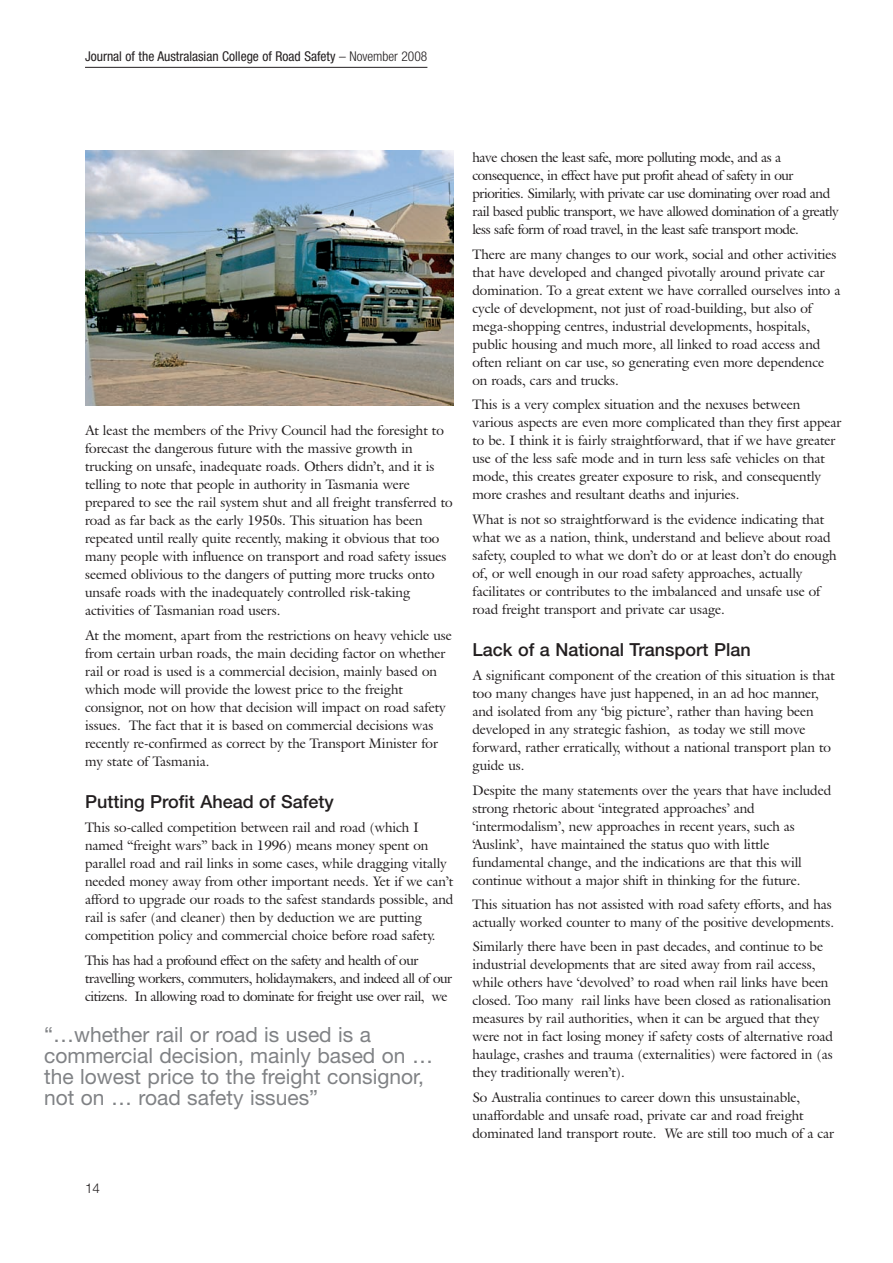
<style>
.page{position:relative;width:893px;height:1263px;background:#fff}
.page>*{position:absolute;margin:0;border:0;box-sizing:border-box;transform-origin:0 0}
.t1{font:21px/21px "Helvetica Neue LT";color:#808285}
.t2{font:500 18px "Helvetica Neue LT";color:#231f20}
.t3{font:13.5px/18px "Galliard IT Cby BT";color:#231f20}
.t4{font:13.5px/18px "Galliard IT Cby BT";letter-spacing:-.03em;color:#231f20}
.t5{font:condensed 13.5px "Helvetica Neue LT";color:#231f20}
.t6{font:300 13.5px "Helvetica Neue LT";color:#231f20}
.s1{font-weight:300}
</style>
<div class="page">
<hr style="left:85px;top:67px;width:342px;height:1px;background:#231f20">
<img style="left:85px;top:150px;width:369px;height:256px">
<p class="t5" style="left:85px;top:51px;width:344px">Journal of the Australasian College of Road Safety <span class="s1">– November 2008</span></p>
<p class="t3" style="left:85px;top:421px;width:369px">At least the members of the Privy Council had the foresight to forecast the dangerous future with the massive growth in trucking on unsafe, inadequate roads. Others didn’t, and it is telling to note that people in authority in Tasmania were prepared to see the rail system shut and all freight transferred to road as far back as the early 1950s. This situation has been repeated until really quite recently, making it obvious that too many people with influence on transport and road safety issues seemed oblivious to the dangers of putting more trucks onto unsafe roads with the inadequately controlled risk-taking activities of Tasmanian road users.</p>
<p class="t3" style="left:85px;top:626px;width:368px">At the moment, apart from the restrictions on heavy vehicle use from certain urban roads, the main deciding factor on whether rail or road is used is a commercial decision, mainly based on which mode will provide the lowest price to the freight consignor, not on how that decision will impact on road safety issues. The fact that it is based on commercial decisions was recently re-confirmed as correct by the Transport Minister for my state of Tasmania.</p>
<h2 class="t2" style="left:85px;top:795px;width:250px">Putting Profit Ahead of Safety</h2>
<p class="t3" style="left:85px;top:818px;width:370px">This so-called competition between rail and road (which I named “freight wars” back in 1996) means money spent on parallel road and rail links in some cases, while dragging vitally needed money away from other important needs. Yet if we can’t afford to upgrade our roads to the safest standards possible, and rail is safer (and cleaner) then by deduction we are putting competition policy and commercial choice before road safety.</p>
<p class="t4" style="left:85px;top:951px;width:369px">This has had a profound effect on the safety and health of our travelling workers, commuters, holidaymakers, and indeed all of our citizens. In allowing road to dominate for freight use over rail, we</p>
<h1 class="t1" style="left:44px;top:1026px;width:390px">“…whether rail or road is used is a commercial decision, mainly based on … the lowest price to the freight consignor, not on … road safety issues”</h1>
<p class="t6" style="left:85px;top:1184px;width:17px">14</p>
<p class="t4" style="left:472px;top:149px;width:368px">have chosen the least safe, more polluting mode, and as a consequence, in effect have put profit ahead of safety in our priorities. Similarly, with private car use dominating over road and rail based public transport, we have allowed domination of a greatly less safe form of road travel, in the least safe transport mode.</p>
<p class="t3" style="left:472px;top:245px;width:369px">There are many changes to our work, social and other activities that have developed and changed pivotally around private car domination. To a great extent we have corralled ourselves into a cycle of development, not just of road-building, but also of mega-shopping centres, industrial developments, hospitals, public housing and much more, all linked to road access and often reliant on car use, so generating even more dependence on roads, cars and trucks.</p>
<p class="t3" style="left:472px;top:395px;width:370px">This is a very complex situation and the nexuses between various aspects are even more complicated than they first appear to be. I think it is fairly straightforward, that if we have greater use of the less safe mode and in turn less safe vehicles on that mode, this creates greater exposure to risk, and consequently more crashes and resultant deaths and injuries.</p>
<p class="t3" style="left:472px;top:510px;width:366px">What is not so straightforward is the evidence indicating that what we as a nation, think, understand and believe about road safety, coupled to what we don’t do or at least don’t do enough of, or well enough in our road safety approaches, actually facilitates or contributes to the imbalanced and unsafe use of road freight transport and private car usage.</p>
<h2 class="t2" style="left:472px;top:643px;width:280px">Lack of a National Transport Plan</h2>
<p class="t3" style="left:472px;top:666px;width:364px">A significant component of the creation of this situation is that too many changes have just happened, in an ad hoc manner, and isolated from any ‘big picture’, rather than having been developed in any strategic fashion, as today we still move forward, rather erratically, without a national transport plan to guide us.</p>
<p class="t3" style="left:472px;top:781px;width:360px">Despite the many statements over the years that have included strong rhetoric about ‘integrated approaches’ and ‘intermodalism’, new approaches in recent years, such as ‘Auslink’, have maintained the status quo with little fundamental change, and the indications are that this will continue without a major shift in thinking for the future.</p>
<p class="t3" style="left:472px;top:895px;width:363px">This situation has not assisted with road safety efforts, and has actually worked counter to many of the positive developments.</p>
<p class="t3" style="left:472px;top:938px;width:362px">Similarly there have been in past decades, and continue to be industrial developments that are sited away from rail access, while others have ‘devolved’ to road when rail links have been closed. Too many rail links have been closed as rationalisation measures by rail authorities, when it can be argued that they were not in fact losing money if safety costs of alternative road haulage, crashes and trauma (externalities) were factored in (as they traditionally weren’t).</p>
<p class="t3" style="left:472px;top:1088px;width:363px">So Australia continues to career down this unsustainable, unaffordable and unsafe road, private car and road freight dominated land transport route. We are still too much of a car</p>
</div>
